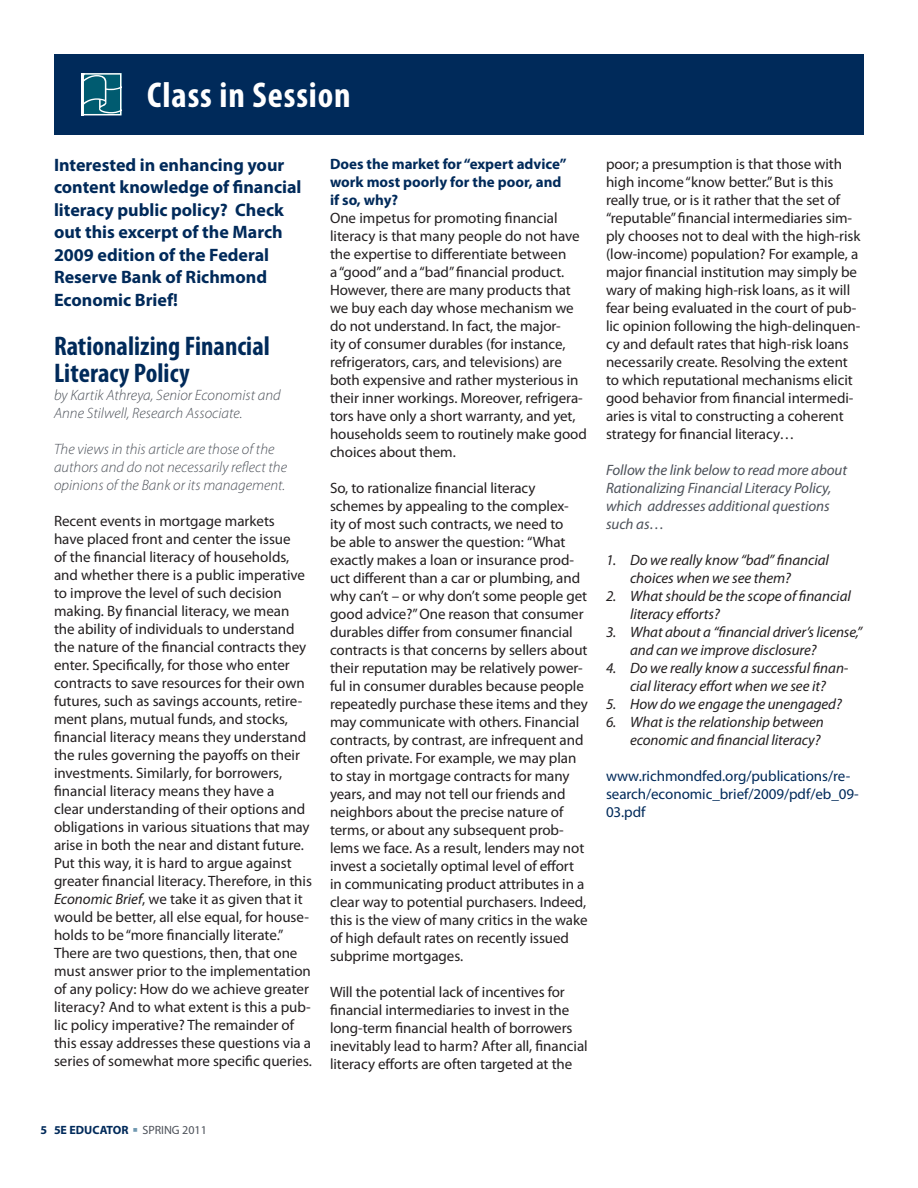
<style>
.page{position:relative;width:918px;height:1188px;background:#fff}
.page>*{position:absolute;margin:0;border:0;box-sizing:border-box;transform-origin:0 0}
.t1{font:700 condensed 36px "Myriad Pro";letter-spacing:.025em;color:#fff}
.t2{font:700 condensed 27px/27px "Myriad Pro";color:#002a5a}
.body_text{font:700 18px/22.5px "Myriad Pro";color:#002a5a}
.body_text-2{font:15px/18px "Myriad Pro";letter-spacing:-.005em;color:#231f20}
.body_text-3{font:italic 15px/18px "Myriad Pro";letter-spacing:-.005em;color:#231f20}
.body_text-4{font:italic 300 15px/18px "Myriad Pro";color:#4c5159}
.body_text-5{font:italic 15px/18px "Myriad Pro";letter-spacing:-.005em;color:#4c5159}
.body_text-6{font:15px/18px "Myriad Pro";letter-spacing:-.005em;color:#002a5a}
.body_text-7{font:700 15px/18px "Myriad Pro";color:#002a5a}
.t3{font:700 12px "Myriad Pro";color:#002a5a}
.s1{font-style:italic}
.s2{font-weight:400;color:#4c5159}
</style>
<div class="page">
<div style="left:54px;top:54px;width:810px;height:80px;background:#002a5a"></div>
<svg style="left:81px;top:73px;width:41px;height:43px"></svg>
<p class="t1" style="left:147px;top:75px;width:205px">Class in Session</p>
<p class="body_text" style="left:54px;top:154px;width:249px">Interested in enhancing your content knowledge of financial literacy public policy? Check out this excerpt of the March<br>2009 edition of the Federal<br>Reserve Bank of Richmond<br>Economic Brief!</p>
<p class="t2" style="left:54px;top:333px;width:217px">Rationalizing Financial<br>Literacy Policy</p>
<p class="body_text-4" style="left:54px;top:387px;width:228px">by Kartik Athreya, Senior Economist and<br>Anne Stilwell, Research Associate.</p>
<p class="body_text-4" style="left:54px;top:441px;width:235px">The views in this article are those of the authors and do not necessarily reflect the opinions of the Bank or its management.</p>
<p class="body_text-2" style="left:54px;top:513px;width:260px">Recent events in mortgage markets<br>have placed front and center the issue<br>of the financial literacy of households, and whether there is a public imperative to improve the level of such decision making. By financial literacy, we mean the ability of individuals to understand the nature of the financial contracts they enter. Specifically, for those who enter contracts to save resources for their own futures, such as savings accounts, retire&shy;ment plans, mutual funds, and stocks, financial literacy means they understand the rules governing the payoffs on their investments. Similarly, for borrowers, financial literacy means they have a<br>clear understanding of their options and obligations in various situations that may arise in both the near and distant future.<br>Put this way, it is hard to argue against greater financial literacy. Therefore, in this <span class="s1">Economic Brief</span>, we take it as given that it would be better, all else equal, for house&shy;holds to be “more financially literate.” There are two questions, then, that one must answer prior to the implementation of any policy: How do we achieve greater literacy? And to what extent is this a pub&shy;lic policy imperative? The remainder of this essay addresses these questions via a series of somewhat more specific queries.</p>
<p class="body_text-7" style="left:330px;top:155px;width:238px">Does the market for “expert advice” work most poorly for the poor, and if so, why?</p>
<p class="body_text-2" style="left:330px;top:209px;width:258px">One impetus for promoting financial literacy is that many people do not have the expertise to differentiate between<br>a “good” and a “bad” financial product.<br>However, there are many products that we buy each day whose mechanism we do not understand. In fact, the major-<br>ity of consumer durables (for instance, refrigerators, cars, and televisions) are both expensive and rather mysterious in their inner workings. Moreover, refrigera&shy;tors have only a short warranty, and yet, households seem to routinely make good choices about them.</p>
<p class="body_text-2" style="left:330px;top:479px;width:259px">So, to rationalize financial literacy schemes by appealing to the complex&shy;ity of most such contracts, we need to<br>be able to answer the question: “What exactly makes a loan or insurance prod&shy;uct different than a car or plumbing, and why can’t – or why don’t some people get good advice?” One reason that consumer durables differ from consumer financial contracts is that concerns by sellers about their reputation may be relatively power&shy;ful in consumer durables because people repeatedly purchase these items and they may communicate with others. Financial contracts, by contrast, are infrequent and often private. For example, we may plan to stay in mortgage contracts for many years, and may not tell our friends and neighbors about the precise nature of terms, or about any subsequent prob&shy;lems we face. As a result, lenders may not invest a societally optimal level of effort in communicating product attributes in a clear way to potential purchasers. Indeed, this is the view of many critics in the wake of high default rates on recently issued subprime mortgages.</p>
<p class="body_text-2" style="left:330px;top:983px;width:259px">Will the potential lack of incentives for financial intermediaries to invest in the long-term financial health of borrowers inevitably lead to harm? After all, financial literacy efforts are often targeted at the</p>
<p class="body_text-2" style="left:606px;top:155px;width:256px">poor; a presumption is that those with high income “know better.” But is this really true, or is it rather that the set of “reputable” financial intermediaries sim&shy;ply chooses not to deal with the high-risk (low-income) population? For example, a major financial institution may simply be wary of making high-risk loans, as it will fear being evaluated in the court of pub&shy;lic opinion following the high-delinquen&shy;cy and default rates that high-risk loans necessarily create. Resolving the extent to which reputational mechanisms elicit good behavior from financial intermedi&shy;aries is vital to constructing a coherent strategy for financial literacy…</p>
<p class="body_text-5" style="left:606px;top:461px;width:243px">Follow the link below to read more about<br>Rationalizing Financial Literacy Policy, which addresses additional questions such as…</p>
<p class="body_text-3" style="left:630px;top:551px;width:200px;text-indent:-24px">1. Do we really know “bad” financial choices when we see them?</p>
<p class="body_text-3" style="left:630px;top:587px;width:222px;text-indent:-24px">2. What should be the scope of financial literacy efforts?</p>
<p class="body_text-3" style="left:630px;top:623px;width:234px;text-indent:-24px">3. What about a “financial driver’s license,” and can we improve disclosure?</p>
<p class="body_text-3" style="left:606px;top:659px;width:244px;text-align:center">4. Do we really know a successful finan&shy;cial literacy effort when we see it?</p>
<p class="body_text-3" style="left:606px;top:695px;width:237px">5. How do we engage the unengaged?</p>
<p class="body_text-3" style="left:606px;top:713px;width:219px;text-align:right">6. What is the relationship between economic and financial literacy?</p>
<p class="body_text-6" style="left:606px;top:767px;width:254px">www.richmondfed.org/publications/re&shy;search/economic_brief/2009/pdf/eb_09-<br>03.pdf</p>
<p class="t3" style="left:54px;top:1123px;width:154px">5E EDUCATOR <span class="s2">SPRING 2011</span></p>
<p class="t3" style="left:41px;top:1123px;width:8px">5</p>
</div>
